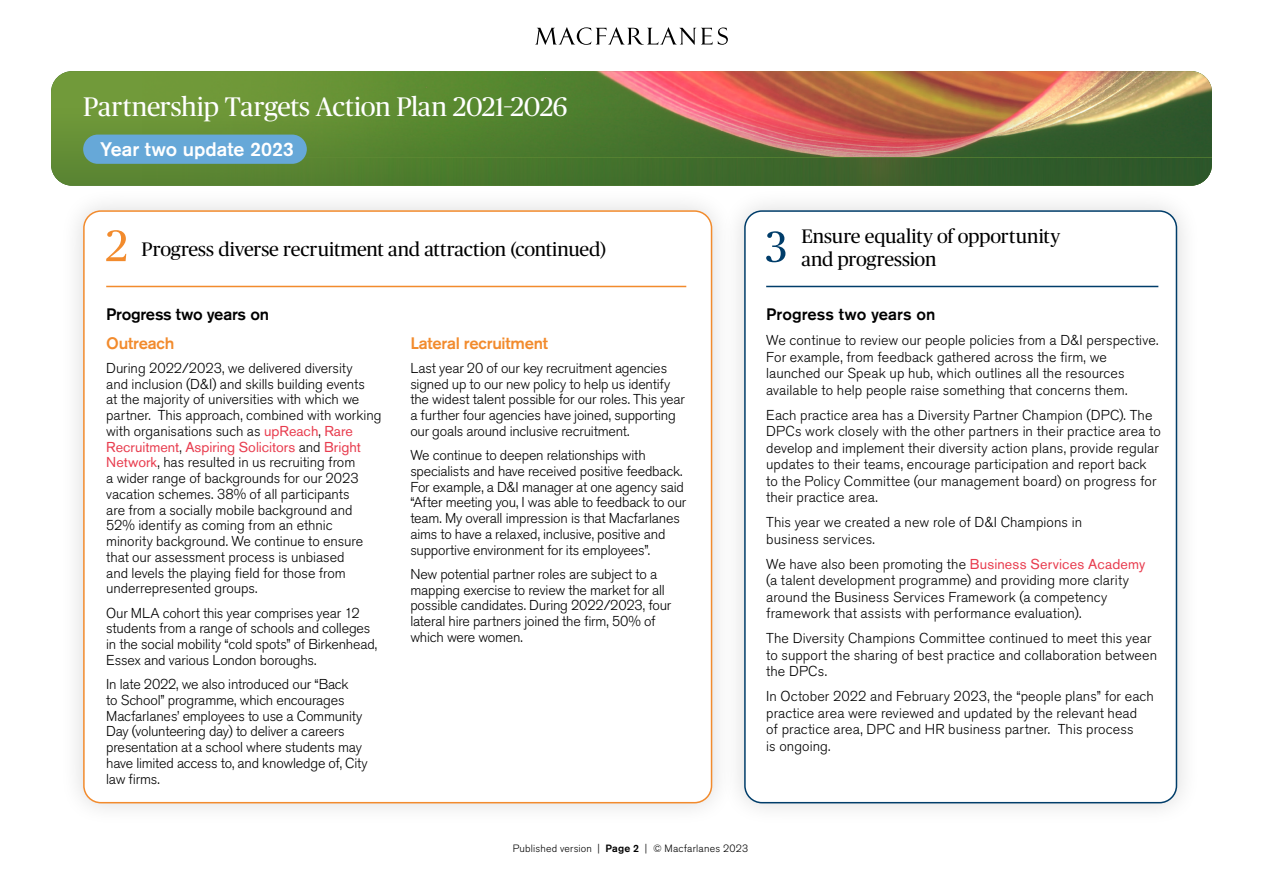
<style>
.page{position:relative;width:1263px;height:893px;background:#fff}
.page>*{position:absolute;margin:0;border:0;box-sizing:border-box;transform-origin:0 0}
.t1{font:26.85px "Publico Headline";letter-spacing:-.005em;color:#fff}
.t2{font:19.5px/22.5px "Publico Headline";color:#000}
.t3{font:500 19.5px "Akzidenz Grotesk BQ";color:#fff}
.t4{font:500 16.5px "Akzidenz Grotesk BQ";letter-spacing:-.01em;color:#000}
.t5{font:500 16.5px "Akzidenz Grotesk BQ";letter-spacing:-.015em;color:#f28b2d}
.t6{font:300 14.25px/15.8px "Akzidenz Grotesk BQ";letter-spacing:-.005em;color:#000}
.t7{font:300 10.5px "Akzidenz Grotesk BQ";letter-spacing:.02em;color:#000}
.s1{font-weight:400;color:#e83c4e}
.s2{font-weight:500}
</style>
<div class="page">
<svg style="left:535px;top:27px;width:193px;height:18px"></svg>
<div style="left:720px;top:187px;width:481px;height:640px;background:#f9f9f9"></div>
<div style="left:745px;top:211px;width:431px;height:592px;background:#fff;border-radius:17px"></div>
<div style="left:744px;top:210px;width:433px;height:593px;border:2px solid #003d6a;border-radius:17px"></div>
<hr style="left:766px;top:286px;width:392px;height:1px;background:#003d6a">
<svg style="left:766px;top:231px;width:19px;height:31px"></svg>
<div style="left:59px;top:187px;width:677px;height:640px;background:#f9f9f9"></div>
<div style="left:84px;top:211px;width:627px;height:592px;background:#fff;border-radius:17px"></div>
<hr style="left:106px;top:286px;width:580px;height:1px;background:#f28b2d">
<svg style="left:106px;top:230px;width:20px;height:31px"></svg>
<div style="left:51px;top:71px;width:91px;height:37px;background:#719a3a"></div>
<img style="left:142px;top:71px;width:1070px;height:37px">
<svg style="left:51px;top:108px;width:1161px;height:78px;background:#617538"></svg>
<div style="left:83px;top:135px;width:224px;height:29px;background:#66a8d8;border-radius:15px"></div>
<h1 class="t1" style="left:83px;top:88px;width:486px">Partnership Targets Action Plan 2021–2026</h1>
<h2 class="t3" style="left:100px;top:137px;width:195px">Year two update 2023</h2>
<h2 class="t2" style="left:142px;top:237px;width:466px">Progress diverse recruitment and attraction (continued)</h2>
<p class="t4" style="left:106px;top:304px;width:164px">Progress two years on</p>
<p class="t5" style="left:106px;top:333px;width:70px">Outreach</p>
<p class="t6" style="left:106px;top:360px;width:277px">During 2022/2023, we delivered diversity<br>and inclusion (D&amp;I) and skills building events<br>at the majority of universities with which we partner. This approach, combined with working with organisations such as <span class="s1">upReach</span>, <span class="s1">Rare Recruitment</span>, <span class="s1">Aspiring Solicitors</span> and <span class="s1">Bright Network</span>, has resulted in us recruiting from<br>a wider range of backgrounds for our 2023 vacation schemes. 38% of all participants<br>are from a socially mobile background and 52% identify as coming from an ethnic minority background. We continue to ensure that our assessment process is unbiased<br>and levels the playing field for those from underrepresented groups.</p>
<p class="t6" style="left:106px;top:605px;width:272px">Our MLA cohort this year comprises year 12 students from a range of schools and colleges in the social mobility “cold spots” of Birkenhead, Essex and various London boroughs.</p>
<p class="t6" style="left:106px;top:677px;width:263px">In late 2022, we also introduced our “Back<br>to School” programme, which encourages Macfarlanes’ employees to use a Community Day (volunteering day) to deliver a careers presentation at a school where students may have limited access to, and knowledge of, City law firms.</p>
<p class="t5" style="left:410px;top:333px;width:139px">Lateral recruitment</p>
<p class="t6" style="left:410px;top:360px;width:276px">Last year 20 of our key recruitment agencies signed up to our new policy to help us identify the widest talent possible for our roles. This year a further four agencies have joined, supporting our goals around inclusive recruitment.</p>
<p class="t6" style="left:410px;top:448px;width:277px">We continue to deepen relationships with specialists and have received positive feedback.<br>For example, a D&amp;I manager at one agency said “After meeting you, I was able to feedback to our team. My overall impression is that Macfarlanes aims to have a relaxed, inclusive, positive and supportive environment for its employees”.</p>
<p class="t6" style="left:410px;top:566px;width:262px">New potential partner roles are subject to a mapping exercise to review the market for all possible candidates. During 2022/2023, four lateral hire partners joined the firm, 50% of which were women.</p>
<h2 class="t2" style="left:801px;top:224px;width:260px">Ensure equality of opportunity and progression</h2>
<p class="t4" style="left:766px;top:304px;width:171px">Progress two years on</p>
<p class="t6" style="left:766px;top:332px;width:394px;line-height:16.5px">We continue to review our people policies from a D&amp;I perspective.<br>For example, from feedback gathered across the firm, we launched our Speak up hub, which outlines all the resources available to help people raise something that concerns them.</p>
<p class="t6" style="left:766px;top:407px;width:396px;line-height:16.5px">Each practice area has a Diversity Partner Champion (DPC). The DPCs work closely with the other partners in their practice area to develop and implement their diversity action plans, provide regular updates to their teams, encourage participation and report back to the Policy Committee (our management board) on progress for their practice area.</p>
<p class="t6" style="left:766px;top:514px;width:317px;line-height:16.5px">This year we created a new role of D&amp;I Champions in business services.</p>
<p class="t6" style="left:766px;top:556px;width:381px;line-height:16.5px">We have also been promoting the <span class="s1">Business Services Academy </span>(a talent development programme) and providing more clarity around the Business Services Framework (a competency framework that assists with performance evaluation).</p>
<p class="t6" style="left:766px;top:630px;width:392px;line-height:16.5px">The Diversity Champions Committee continued to meet this year to support the sharing of best practice and collaboration between the DPCs.</p>
<p class="t6" style="left:766px;top:688px;width:389px;line-height:16.5px">In October 2022 and February 2023, the “people plans” for each practice area were reviewed and updated by the relevant head<br>of practice area, DPC and HR business partner. This process<br>is ongoing.</p>
<p class="t7" style="left:513px;top:842px;width:237px">Published version | <span class="s2">Page 2</span> | © Macfarlanes 2023</p>
</div>
